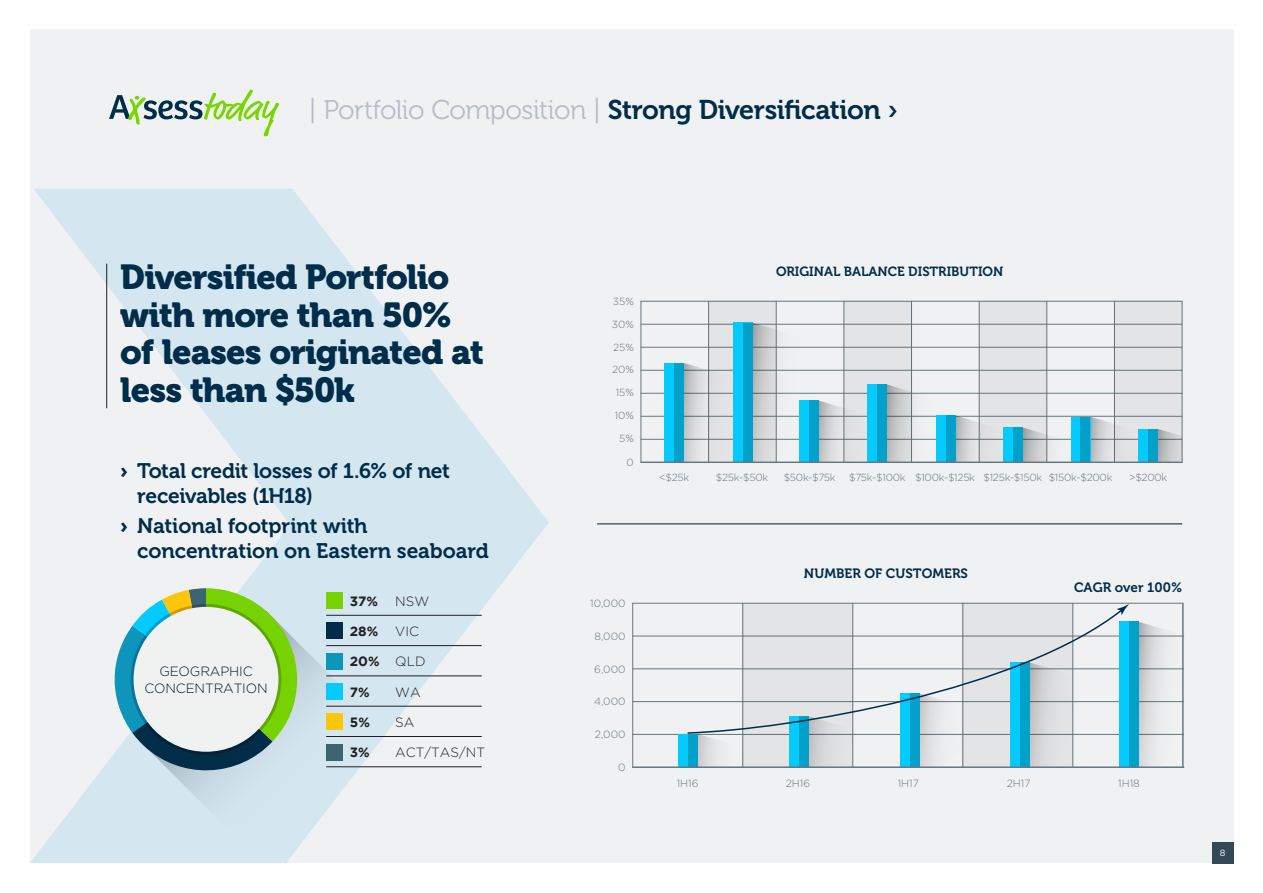
<style>
.page{position:relative;width:1263px;height:893px;background:#fff}
.page>*{position:absolute;margin:0;border:0;box-sizing:border-box;transform-origin:0 0}
.t1{font:34.5px/37.5px "Museo 900";letter-spacing:-.025em;color:#002d49}
.t2{font:27px "Museo 300";letter-spacing:-.02em;color:#b5bcc8}
.t3{font:21px/25.2px "Museo 700";letter-spacing:-.01em;color:#002d49}
.t4{font:13.5px "Museo 700";color:#012d48}
.t5{font:300 13.5px/16.8px "Gotham";letter-spacing:-.01em;color:#001b2c;text-align:center}
.t6{font:300 13.5px "Gotham";color:#231f20}
.t7{font:700 13.5px "Gotham";color:#231f20}
.t8{font:13.2px "Museo 700";color:#012d48}
.t9{font:300 10.5px "Gotham";color:#667780}
.t10{font:300 10.35px "Gotham";letter-spacing:-.025em;color:#667780}
.t11{font:9px "Gotham";color:#fff}
.s1{font-family:"Museo 700";color:#002d49}
.s2{font-family:"Gotham";font-weight:700}
.s3{font-weight:300}
</style>
<div class="page">
<div style="left:30px;top:30px;width:1203px;height:833px;background:#f0f1f2"></div>
<svg style="left:109px;top:90px;width:170px;height:46px"></svg>
<svg style="left:30px;top:189px;width:519px;height:674px"></svg>
<svg style="left:137px;top:610px;width:229px;height:215px"></svg>
<svg style="left:109px;top:588px;width:188px;height:192px"></svg>
<svg style="left:131px;top:604px;width:150px;height:151px"></svg>
<div style="left:134px;top:607px;width:144px;height:145px;background:#f0f1f1;border-radius:50%"></div>
<hr style="left:326px;top:615px;width:156px;height:1px;background:#231f20">
<hr style="left:326px;top:645px;width:156px;height:1px;background:#231f20">
<hr style="left:326px;top:676px;width:156px;height:1px;background:#231f20">
<hr style="left:326px;top:706px;width:156px;height:1px;background:#231f20">
<hr style="left:326px;top:736px;width:156px;height:1px;background:#231f20">
<div style="left:326px;top:592px;width:17px;height:17px;background:#76d301"></div>
<div style="left:326px;top:623px;width:17px;height:16px;background:#012d48"></div>
<div style="left:326px;top:653px;width:17px;height:16px;background:#0d95bc"></div>
<div style="left:326px;top:683px;width:17px;height:17px;background:#04cafd"></div>
<div style="left:326px;top:713px;width:17px;height:17px;background:#ffc40c"></div>
<hr style="left:326px;top:766px;width:156px;height:1px;background:#231f20">
<div style="left:326px;top:744px;width:17px;height:16px;background:#3c666f"></div>
<hr style="left:641px;top:301px;width:1px;height:161px;background:#667780">
<hr style="left:641px;top:439px;width:541px;height:1px;background:#667780">
<hr style="left:641px;top:393px;width:541px;height:1px;background:#667780">
<hr style="left:641px;top:416px;width:541px;height:1px;background:#667780">
<hr style="left:641px;top:370px;width:541px;height:1px;background:#667780">
<hr style="left:641px;top:347px;width:541px;height:1px;background:#667780">
<hr style="left:641px;top:324px;width:541px;height:1px;background:#667780">
<hr style="left:641px;top:301px;width:541px;height:1px;background:#667780">
<hr style="left:776px;top:301px;width:1px;height:161px;background:#667780">
<hr style="left:708px;top:301px;width:1px;height:161px;background:#667780">
<hr style="left:911px;top:301px;width:1px;height:161px;background:#667780">
<hr style="left:1182px;top:301px;width:1px;height:161px;background:#667780">
<div style="left:709px;top:301px;width:67px;height:161px;background:#e3e4e5"></div>
<div style="left:844px;top:301px;width:67px;height:161px;background:#e3e4e5"></div>
<div style="left:979px;top:301px;width:68px;height:161px;background:#e3e4e5"></div>
<div style="left:1114px;top:301px;width:68px;height:161px;background:#e3e4e5"></div>
<hr style="left:597px;top:524px;width:585px;height:1px;background:#001b2c">
<div style="left:664px;top:363px;width:20px;height:99px;background:#04cafd"></div>
<svg style="left:674px;top:323px;width:508px;height:139px"></svg>
<div style="left:1138px;top:429px;width:20px;height:33px;background:#04cafd"></div>
<div style="left:1148px;top:429px;width:10px;height:33px;background:#03a0c9"></div>
<hr style="left:641px;top:462px;width:541px;height:1px;background:#667780">
<hr style="left:633px;top:734px;width:551px;height:1px;background:#667780">
<hr style="left:633px;top:701px;width:551px;height:1px;background:#667780">
<hr style="left:633px;top:636px;width:551px;height:1px;background:#667780">
<hr style="left:633px;top:669px;width:551px;height:1px;background:#667780">
<hr style="left:633px;top:603px;width:550px;height:1px;background:#667780">
<hr style="left:632px;top:603px;width:1px;height:164px;background:#667780">
<hr style="left:742px;top:603px;width:1px;height:164px;background:#667780">
<hr style="left:962px;top:603px;width:1px;height:164px;background:#667780">
<hr style="left:1182px;top:603px;width:1px;height:164px;background:#667780">
<div style="left:743px;top:603px;width:110px;height:164px;background:#e3e4e5"></div>
<div style="left:963px;top:603px;width:110px;height:164px;background:#e3e4e5"></div>
<svg style="left:697px;top:735px;width:47px;height:31px"></svg>
<div style="left:678px;top:734px;width:19px;height:33px;background:#04cafd"></div>
<div style="left:687px;top:734px;width:10px;height:33px;background:#03a0c9"></div>
<svg style="left:809px;top:735px;width:45px;height:31px"></svg>
<div style="left:789px;top:716px;width:20px;height:51px;background:#04cafd"></div>
<div style="left:799px;top:716px;width:10px;height:51px;background:#03a0c9"></div>
<svg style="left:920px;top:735px;width:44px;height:31px"></svg>
<div style="left:900px;top:693px;width:20px;height:74px;background:#04cafd"></div>
<div style="left:910px;top:693px;width:10px;height:74px;background:#03a0c9"></div>
<svg style="left:1030px;top:735px;width:44px;height:31px"></svg>
<div style="left:1010px;top:662px;width:20px;height:105px;background:#04cafd"></div>
<div style="left:1020px;top:662px;width:10px;height:105px;background:#03a0c9"></div>
<svg style="left:1139px;top:622px;width:46px;height:145px"></svg>
<div style="left:1119px;top:622px;width:20px;height:145px;background:#04cafd"></div>
<div style="left:1129px;top:622px;width:10px;height:145px;background:#03a0c9"></div>
<hr style="left:633px;top:766px;width:551px;height:2px;background:#667780">
<svg style="left:686px;top:607px;width:438px;height:128px"></svg>
<svg style="left:1117px;top:604px;width:12px;height:11px"></svg>
<div style="left:1212px;top:842px;width:21px;height:21px;background:#324957"></div>
<p class="t2" style="left:309px;top:95px;width:590px">| Portfolio Composition | <span class="s1">Strong Diversification ›</span></p>
<h1 class="t1" style="left:120px;top:259px;width:365px">Diversified Portfolio with more than 50% of leases originated at less than $50k</h1>
<p class="t3" style="left:137px;top:458px;width:314px;text-indent:-17px"><span class="s2">›</span> Total credit losses of 1.6% of net receivables (1H18)</p>
<p class="t3" style="left:137px;top:513px;width:353px;text-indent:-17px"><span class="s2">›</span> National footprint with concentration on Eastern seaboard</p>
<p class="t5" style="left:144px;top:663px;width:125px">GEOGRAPHIC<br>CONCENTRATION</p>
<p class="t7" style="left:350px;top:593px;width:30px">37%</p>
<p class="t6" style="left:395px;top:593px;width:36px">NSW</p>
<p class="t7" style="left:350px;top:623px;width:30px">28%</p>
<p class="t6" style="left:395px;top:623px;width:25px">VIC</p>
<p class="t7" style="left:350px;top:654px;width:77px">20% <span class="s3">QLD</span></p>
<p class="t7" style="left:350px;top:684px;width:21px">7%</p>
<p class="t6" style="left:395px;top:683px;width:27px">WA</p>
<p class="t7" style="left:350px;top:714px;width:22px">5%</p>
<p class="t6" style="left:395px;top:713px;width:21px">SA</p>
<p class="t7" style="left:350px;top:744px;width:21px">3%</p>
<p class="t6" style="left:395px;top:744px;width:91px">ACT/TAS/NT</p>
<p class="t10" style="left:613px;top:295px;width:22px">35%</p>
<p class="t10" style="left:612px;top:317px;width:24px">30%</p>
<p class="t10" style="left:613px;top:340px;width:22px">25%</p>
<p class="t10" style="left:612px;top:363px;width:23px">20%</p>
<p class="t10" style="left:616px;top:386px;width:20px">15%</p>
<p class="t10" style="left:615px;top:409px;width:21px">10%</p>
<p class="t10" style="left:619px;top:432px;width:16px">5%</p>
<p class="t10" style="left:627px;top:456px;width:9px">0</p>
<p class="t8" style="left:776px;top:265px;width:229px">ORIGINAL BALANCE DISTRIBUTION</p>
<p class="t10" style="left:659px;top:471px;width:31px">&lt;$25k</p>
<p class="t10" style="left:716px;top:471px;width:54px">$25k-$50k</p>
<p class="t10" style="left:784px;top:471px;width:54px">$50k-$75k</p>
<p class="t10" style="left:849px;top:471px;width:265px">$75k-$100k $100k-$125k $125k-$150k $150k-$200k</p>
<p class="t10" style="left:1129px;top:471px;width:40px">&gt;$200k</p>
<p class="t9" style="left:590px;top:597px;width:37px">10,000</p>
<p class="t9" style="left:594px;top:629px;width:33px">8,000</p>
<p class="t9" style="left:594px;top:662px;width:33px">6,000</p>
<p class="t9" style="left:594px;top:695px;width:33px">4,000</p>
<p class="t9" style="left:595px;top:728px;width:32px">2,000</p>
<p class="t9" style="left:618px;top:761px;width:9px">0</p>
<p class="t4" style="left:804px;top:566px;width:165px">NUMBER OF CUSTOMERS</p>
<p class="t4" style="left:1074px;top:580px;width:110px">CAGR over 100%</p>
<p class="t9" style="left:677px;top:776px;width:23px">1H16</p>
<p class="t9" style="left:786px;top:776px;width:26px">2H16</p>
<p class="t9" style="left:898px;top:776px;width:23px">1H17</p>
<p class="t9" style="left:1007px;top:776px;width:25px">2H17</p>
<p class="t9" style="left:1118px;top:776px;width:23px">1H18</p>
<p class="t11" style="left:1220px;top:847px;width:7px">8</p>
</div>
